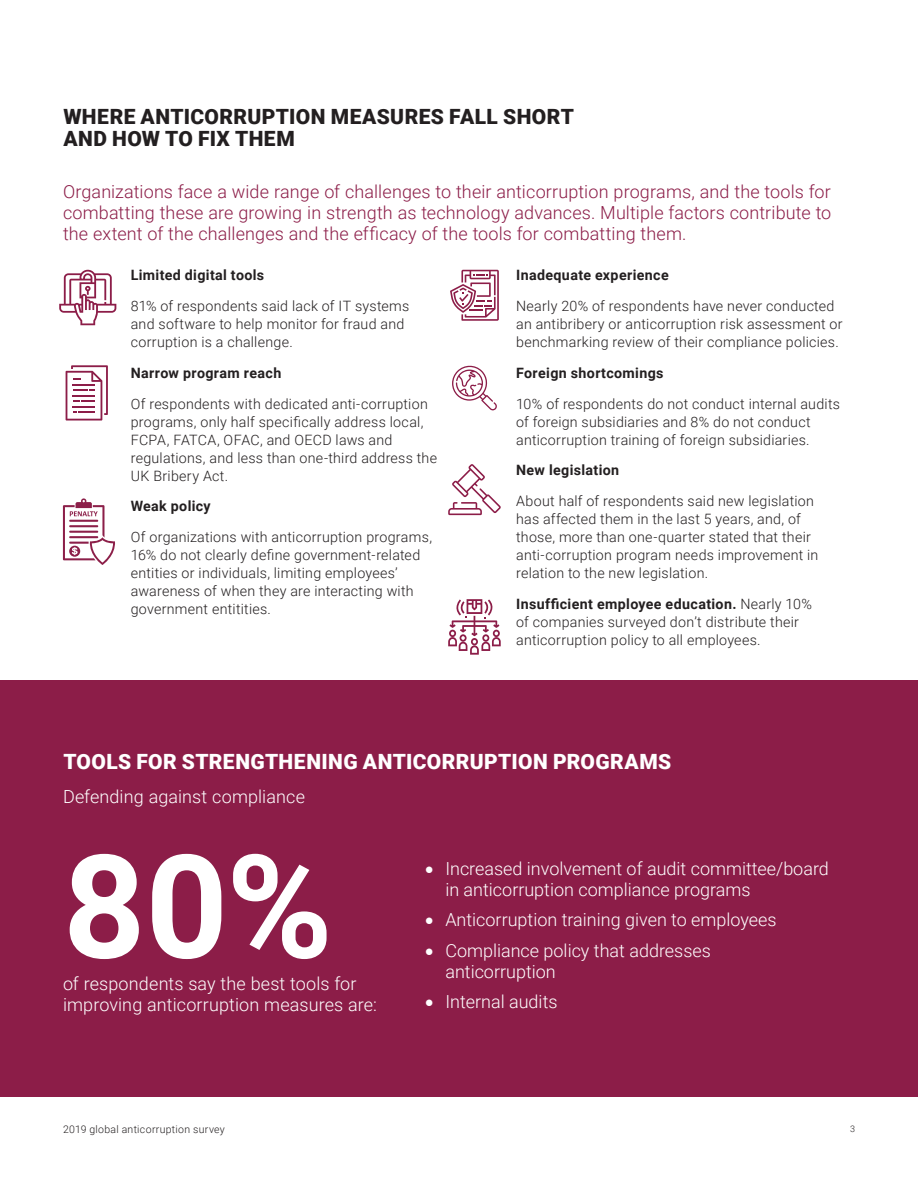
<style>
.page{position:relative;width:918px;height:1188px;background:#fff}
.page>*{position:absolute;margin:0;border:0;box-sizing:border-box;transform-origin:0 0}
.Body{font:700 144px "Roboto";color:#fff}
.Body-2{font:900 21px/22.5px "Roboto";letter-spacing:.015em;color:#231f20}
.Body-3{font:900 21px "Roboto";letter-spacing:.015em;color:#fff}
.Body-4{font:300 18px/21.6px "Roboto";color:#fff}
.Body-5{font:300 18px/21px "Roboto";letter-spacing:.01em;color:#8c1d48;text-align:justify}
.Body-6{font:300 14.25px/18px "Roboto";letter-spacing:.02em;color:#231f20}
.Body-7{font:700 14.25px "Roboto";letter-spacing:.025em;color:#231f20}
.t1{font:300 10.5px "Roboto";letter-spacing:.03em;color:#231f20}
.t2{font:300 9px "Roboto";color:#231f20}
.s1{font-weight:700}
</style>
<div class="page">
<div style="left:0;top:680px;width:918px;height:417px;background:#8c1d48"></div>
<svg style="left:452px;top:365px;width:45px;height:45px"></svg>
<svg style="left:450px;top:270px;width:49px;height:51px"></svg>
<svg style="left:448px;top:599px;width:53px;height:56px"></svg>
<svg style="left:59px;top:270px;width:57px;height:55px"></svg>
<svg style="left:448px;top:464px;width:53px;height:51px"></svg>
<svg style="left:66px;top:365px;width:42px;height:56px"></svg>
<svg style="left:63px;top:498px;width:52px;height:67px"></svg>
<p class="Body-2" style="left:63px;top:104px;width:512px">WHERE ANTICORRUPTION MEASURES FALL SHORT<br>AND HOW TO FIX THEM</p>
<p class="Body-5" style="left:63px;top:180px;width:770px">Organizations face a wide range of challenges to their anticorruption programs, and the tools for combatting these are growing in strength as technology advances. Multiple factors contribute to the extent of the challenges and the efficacy of the tools for combatting them.</p>
<p class="Body-7" style="left:131px;top:265px;width:135px">Limited digital tools</p>
<p class="Body-6" style="left:131px;top:297px;width:280px">81% of respondents said lack of IT systems and software to help monitor for fraud and corruption is a challenge.</p>
<p class="Body-7" style="left:131px;top:363px;width:152px">Narrow program reach</p>
<p class="Body-6" style="left:131px;top:394px;width:308px">Of respondents with dedicated anti-corruption programs, only half specifically address local, FCPA, FATCA, OFAC, and OECD laws and regulations, and less than one-third address the UK Bribery Act.</p>
<p class="Body-7" style="left:131px;top:496px;width:81px">Weak policy</p>
<p class="Body-6" style="left:131px;top:528px;width:303px">Of organizations with anticorruption programs, 16% do not clearly define government-related entities or individuals, limiting employees’ awareness of when they are interacting with government entitities.</p>
<p class="Body-7" style="left:516px;top:265px;width:154px">Inadequate experience</p>
<p class="Body-6" style="left:516px;top:297px;width:328px">Nearly 20% of respondents have never conducted an antibribery or anticorruption risk assessment or benchmarking review of their compliance policies.</p>
<p class="Body-7" style="left:516px;top:363px;width:149px">Foreign shortcomings</p>
<p class="Body-6" style="left:516px;top:394px;width:325px">10% of respondents do not conduct internal audits of foreign subsidiaries and 8% do not conduct anticorruption training of foreign subsidiaries.</p>
<p class="Body-7" style="left:516px;top:460px;width:105px">New legislation</p>
<p class="Body-6" style="left:516px;top:492px;width:304px">About half of respondents said new legislation has affected them in the last 5 years, and, of those, more than one-quarter stated that their anti-corruption program needs improvement in relation to the new legislation.</p>
<p class="Body-6" style="left:516px;top:594px;width:297px"><span class="s1">Insufficient employee education.</span> Nearly 10% of companies surveyed don’t distribute their anticorruption policy to all employees.</p>
<p class="Body-3" style="left:63px;top:747px;width:609px">TOOLS FOR STRENGTHENING ANTICORRUPTION PROGRAMS</p>
<p class="Body-4" style="left:63px;top:785px;width:244px">Defending against compliance</p>
<p class="Body" style="left:63px;top:806px;width:271px">80%</p>
<p class="Body-4" style="left:63px;top:972px;width:316px">of respondents say the best tools for improving anticorruption measures are:</p>
<p class="Body-4" style="left:445px;top:857px;width:385px;text-indent:-20px">• Increased involvement of audit committee/board in anticorruption compliance programs</p>
<p class="Body-4" style="left:425px;top:909px;width:353px">• Anticorruption training given to employees</p>
<p class="Body-4" style="left:445px;top:939px;width:267px;text-indent:-20px">• Compliance policy that addresses anticorruption</p>
<p class="Body-4" style="left:425px;top:990px;width:134px">• Internal audits</p>
<p class="t1" style="left:63px;top:1122px;width:163px">2019 global anticorruption survey</p>
<p class="t2" style="left:850px;top:1122px;width:6px">3</p>
</div>
